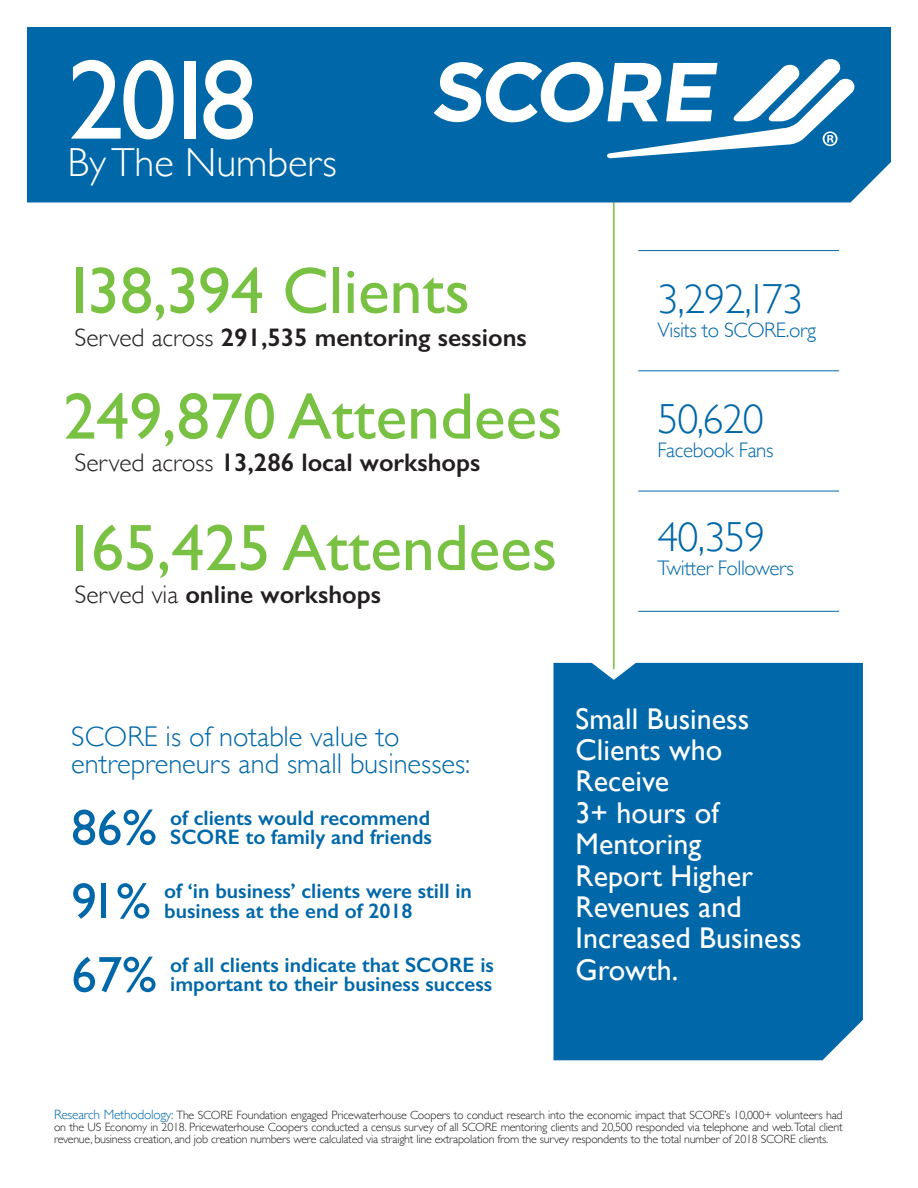
<style>
.page{position:relative;width:918px;height:1188px;background:#fff}
.page>*{position:absolute;margin:0;border:0;box-sizing:border-box;transform-origin:0 0}
.t1{font:114px "Gill Sans";color:#fff}
.t2{font:66px "Gill Sans";color:#79c142}
.t3{font:51px "Gill Sans";color:#0068a9}
.t4{font:300 42px "Gill Sans";letter-spacing:-.02em;color:#0068a9}
.t5{font:300 40.5px "Gill Sans";color:#fff}
.t6{font:30px/31.3px "Gill Sans";color:#fff}
.t7{font:300 28.5px/27px "Gill Sans";color:#0068a9}
.t8{font:600 25.5px "Gill Sans";color:#231f20}
.t9{font:600 21px "Gill Sans";color:#0068a9}
.t10{font:300 21px "Gill Sans";letter-spacing:-.02em;color:#0068a9}
.t11{font:300 12px/12px "Gill Sans";letter-spacing:-.02em;color:#231f20;text-align:justify}
.s1{font-weight:300}
.s2{font-size:13.5px;color:#0068a9}
</style>
<div class="page">
<div style="left:554px;top:663px;width:309px;height:397px;background:#0068a9"></div>
<hr style="left:638px;top:370px;width:201px;height:1px;background:#0068a9">
<hr style="left:638px;top:250px;width:201px;height:1px;background:#0068a9">
<hr style="left:638px;top:491px;width:201px;height:1px;background:#0068a9">
<hr style="left:638px;top:611px;width:201px;height:1px;background:#0068a9">
<svg style="left:583px;top:662px;width:62px;height:19px"></svg>
<hr style="left:613px;top:192px;width:2px;height:477px;background:#79c142">
<div style="left:27px;top:27px;width:864px;height:175px;background:#0068a9"></div>
<svg style="left:434px;top:59px;width:420px;height:99px"></svg>
<h1 class="t1" style="left:68px;top:33px;width:191px">2018</h1>
<h3 class="t5" style="left:68px;top:131px;width:271px">By The Numbers</h3>
<h2 class="t2" style="left:63px;top:252px;width:408px">138,394 Clients</h2>
<h3 class="t8" style="left:74px;top:322px;width:454px"><span class="s1">Served across</span> 291,535 mentoring sessions</h3>
<h2 class="t2" style="left:63px;top:378px;width:501px">249,870 Attendees</h2>
<h3 class="t8" style="left:74px;top:447px;width:408px"><span class="s1">Served across</span> 13,286 local workshops</h3>
<h2 class="t2" style="left:63px;top:510px;width:495px">165,425 Attendees</h2>
<h3 class="t8" style="left:74px;top:579px;width:308px"><span class="s1">Served via</span> online workshops</h3>
<h3 class="t4" style="left:657px;top:266px;width:147px">3,292,173</h3>
<h3 class="t10" style="left:657px;top:314px;width:160px">Visits to SCORE.org</h3>
<h3 class="t4" style="left:657px;top:386px;width:108px">50,620</h3>
<h3 class="t10" style="left:657px;top:434px;width:118px">Facebook Fans</h3>
<h3 class="t4" style="left:657px;top:504px;width:110px">40,359</h3>
<h3 class="t10" style="left:657px;top:551px;width:138px">Twitter Followers</h3>
<h3 class="t7" style="left:71px;top:722px;width:400px">SCORE is of notable value to entrepreneurs and small businesses:</h3>
<h3 class="t3" style="left:71px;top:798px;width:87px">86%</h3>
<h3 class="t3" style="left:71px;top:872px;width:81px">91%</h3>
<h3 class="t3" style="left:71px;top:945px;width:87px">67%</h3>
<h3 class="t9" style="left:170px;top:805px;width:261px">of clients would recommend</h3>
<h3 class="t9" style="left:170px;top:825px;width:263px">SCORE to family and friends</h3>
<h3 class="t9" style="left:164px;top:879px;width:309px">of ‘in business’ clients were still in</h3>
<h3 class="t9" style="left:164px;top:898px;width:250px">business at the end of 2018</h3>
<h3 class="t9" style="left:170px;top:952px;width:325px">of all clients indicate that SCORE is</h3>
<h3 class="t9" style="left:170px;top:972px;width:324px">important to their business success</h3>
<h3 class="t6" style="left:576px;top:703px;width:228px">Small Business<br>Clients who<br>Receive<br>3+ hours of<br>Mentoring<br>Report Higher<br>Revenues and<br>Increased Business<br>Growth.</h3>
<p class="t11" style="left:54px;top:1108px;width:790px"><span class="s2">Research Methodology:</span> The SCORE Foundation engaged Pricewaterhouse Coopers to conduct research into the economic impact that SCORE’s 10,000+ volunteers had on the US Economy in 2018. Pricewaterhouse Coopers conducted a census survey of all SCORE mentoring clients and 20,500 responded via telephone and web.Total client revenue, business creation, and job creation numbers were calculated via straight line extrapolation from the survey respondents to the total number of 2018 SCORE clients.</p>
</div>
